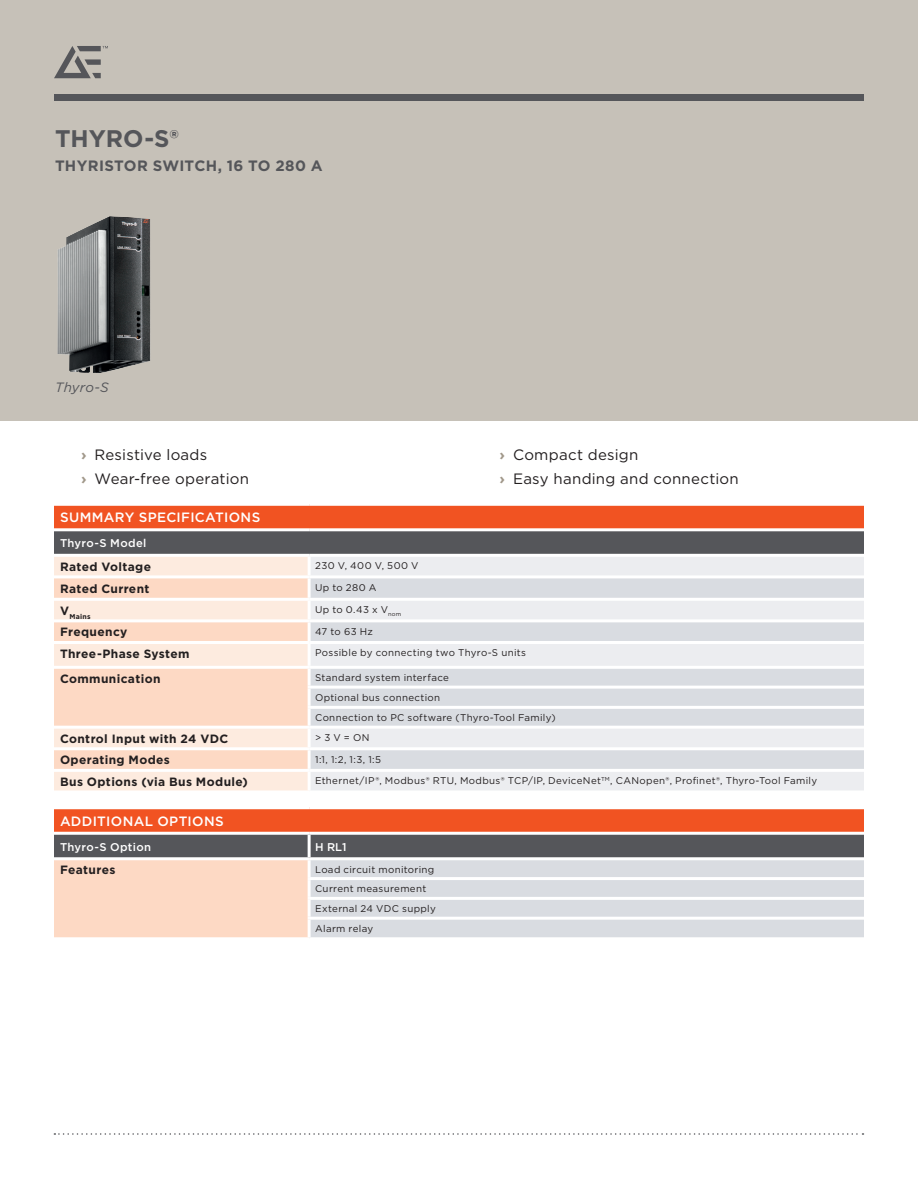
<style>
.page{position:relative;width:918px;height:1188px;background:#fff}
.page>*{position:absolute;margin:0;border:0;box-sizing:border-box;transform-origin:0 0}
.HeadGray{font:700 24px "Gotham";color:#55565a}
.Bullet{font:15px "Gotham";letter-spacing:.02em;color:#231f20}
.HeadSubGray{font:700 15px "Gotham";letter-spacing:.02em;color:#55565a}
.TableHead{font:500 13.5px "Gotham";letter-spacing:.025em;color:#fff}
.t1{font:italic 13.5px "Gotham";letter-spacing:.015em;color:#55565a}
.TableLeftColumnHead{font:700 12px "Gotham";letter-spacing:.03em;color:#231f20}
.TableHead2{font:500 11.25px "Gotham";letter-spacing:.025em;color:#fff}
.copy_neu{font:500 11.25px "Gotham";color:#fff}
.TableContents{font:9.75px "Gotham";letter-spacing:.035em;color:#231f20}
.TableLeftColumnHead-2{font:700 7.05px "Gotham";letter-spacing:.04em;color:#231f20}
.s1{font-weight:700;color:#a1988a}
</style>
<div class="page">
<div style="left:0;top:0;width:918px;height:421px;background:#c6c1b8"></div>
<img style="left:57px;top:216px;width:93px;height:157px">
<div style="left:54px;top:504px;width:810px;height:26px;background:#f15322"></div>
<div style="left:54px;top:530px;width:810px;height:25px;background:#55565a"></div>
<div style="left:54px;top:557px;width:254px;height:233px;background:#fdebdf"></div>
<div style="left:311px;top:557px;width:553px;height:233px;background:#ecedf0"></div>
<svg style="left:54px;top:578px;width:254px;height:191px;background:#fddfcd"></svg>
<svg style="left:311px;top:578px;width:553px;height:191px;background:#e0e2e6"></svg>
<hr style="left:54px;top:503px;width:255px;height:3px;background:#fff">
<hr style="left:309px;top:503px;width:555px;height:3px;background:#fff">
<hr style="left:54px;top:528px;width:255px;height:3px;background:#fff">
<hr style="left:309px;top:528px;width:555px;height:3px;background:#fff">
<hr style="left:309px;top:554px;width:555px;height:3px;background:#fff">
<hr style="left:54px;top:575px;width:255px;height:3px;background:#fff">
<hr style="left:309px;top:575px;width:555px;height:3px;background:#fff">
<hr style="left:54px;top:598px;width:255px;height:3px;background:#fff">
<hr style="left:309px;top:598px;width:555px;height:3px;background:#fff">
<hr style="left:54px;top:619px;width:255px;height:3px;background:#fff">
<hr style="left:309px;top:619px;width:555px;height:3px;background:#fff">
<hr style="left:54px;top:641px;width:255px;height:3px;background:#fff">
<hr style="left:309px;top:641px;width:555px;height:3px;background:#fff">
<hr style="left:54px;top:666px;width:255px;height:3px;background:#fff">
<hr style="left:309px;top:666px;width:555px;height:3px;background:#fff">
<hr style="left:308px;top:686px;width:556px;height:3px;background:#fff">
<hr style="left:308px;top:706px;width:556px;height:3px;background:#fff">
<hr style="left:54px;top:726px;width:255px;height:3px;background:#fff">
<hr style="left:309px;top:726px;width:555px;height:3px;background:#fff">
<hr style="left:54px;top:747px;width:255px;height:3px;background:#fff">
<hr style="left:309px;top:747px;width:555px;height:3px;background:#fff">
<hr style="left:54px;top:769px;width:255px;height:3px;background:#fff">
<hr style="left:309px;top:769px;width:555px;height:3px;background:#fff">
<hr style="left:54px;top:554px;width:255px;height:3px;background:#fff">
<div style="left:54px;top:808px;width:810px;height:25px;background:#f15322"></div>
<div style="left:54px;top:835px;width:810px;height:22px;background:#55565a"></div>
<div style="left:54px;top:859px;width:255px;height:80px;background:#fdd9c4"></div>
<div style="left:311px;top:860px;width:553px;height:77px;background:#d9dce1"></div>
<hr style="left:54px;top:806px;width:255px;height:3px;background:#fff">
<hr style="left:309px;top:806px;width:555px;height:3px;background:#fff">
<hr style="left:54px;top:832px;width:255px;height:3px;background:#fff">
<hr style="left:309px;top:832px;width:555px;height:3px;background:#fff">
<hr style="left:308px;top:877px;width:556px;height:3px;background:#fff">
<hr style="left:308px;top:897px;width:556px;height:3px;background:#fff">
<hr style="left:308px;top:917px;width:556px;height:3px;background:#fff">
<hr style="left:54px;top:937px;width:255px;height:3px;background:#fff">
<hr style="left:308px;top:860px;width:3px;height:17px;background:#fff">
<hr style="left:308px;top:880px;width:3px;height:17px;background:#fff">
<hr style="left:308px;top:900px;width:3px;height:17px;background:#fff">
<hr style="left:308px;top:920px;width:3px;height:17px;background:#fff">
<hr style="left:308px;top:835px;width:3px;height:22px;background:#fff">
<hr style="left:54px;top:857px;width:255px;height:3px;background:#fff">
<div style="left:54px;top:94px;width:810px;height:7px;background:#55565a"></div>
<svg style="left:54px;top:46px;width:54px;height:32px"></svg>
<svg style="left:54px;top:1133px;width:809px;height:2px"></svg>
<p class="HeadGray" style="left:55px;top:122px;width:125px">THYRO-S®</p>
<p class="HeadSubGray" style="left:55px;top:156px;width:269px">THYRISTOR SWITCH, 16 TO 280 A</p>
<p class="t1" style="left:55px;top:379px;width:55px">Thyro-S</p>
<p class="Bullet" style="left:81px;top:445px;width:128px"><span class="s1">›</span> Resistive loads</p>
<p class="Bullet" style="left:81px;top:469px;width:170px"><span class="s1">›</span> Wear-free operation</p>
<p class="Bullet" style="left:500px;top:445px;width:140px"><span class="s1">›</span> Compact design</p>
<p class="Bullet" style="left:500px;top:469px;width:241px"><span class="s1">›</span> Easy handing and connection</p>
<p class="TableHead" style="left:60px;top:509px;width:202px">SUMMARY SPECIFICATIONS</p>
<p class="TableHead2" style="left:60px;top:536px;width:88px">Thyro-S Model</p>
<p class="TableLeftColumnHead" style="left:60px;top:559px;width:93px">Rated Voltage</p>
<p class="TableContents" style="left:315px;top:559px;width:105px">230 V, 400 V, 500 V</p>
<p class="TableLeftColumnHead" style="left:60px;top:580px;width:91px">Rated Current</p>
<p class="TableContents" style="left:315px;top:581px;width:63px">Up to 280 A</p>
<p class="TableLeftColumnHead-2" style="left:60px;top:612px;width:32px"><sup>V</sup>Mains</p>
<p class="TableContents" style="left:315px;top:603px;width:88px">Up to 0.43 x V<sub>nom</sub></p>
<p class="TableLeftColumnHead" style="left:60px;top:624px;width:69px">Frequency</p>
<p class="TableContents" style="left:315px;top:625px;width:59px">47 to 63 Hz</p>
<p class="TableLeftColumnHead" style="left:60px;top:646px;width:131px">Three-Phase System</p>
<p class="TableContents" style="left:315px;top:647px;width:212px">Possible by connecting two Thyro-S units</p>
<p class="TableLeftColumnHead" style="left:60px;top:671px;width:102px">Communication</p>
<p class="TableContents" style="left:315px;top:671px;width:135px">Standard system interface</p>
<p class="TableContents" style="left:315px;top:691px;width:127px">Optional bus connection</p>
<p class="TableContents" style="left:315px;top:711px;width:242px">Connection to PC software (Thyro-Tool Family)</p>
<p class="TableLeftColumnHead" style="left:60px;top:731px;width:170px">Control Input with 24 VDC</p>
<p class="TableContents" style="left:315px;top:731px;width:56px">&gt; 3 V = ON</p>
<p class="TableLeftColumnHead" style="left:60px;top:752px;width:111px">Operating Modes</p>
<p class="TableContents" style="left:315px;top:753px;width:67px">1:1, 1:2, 1:3, 1:5</p>
<p class="TableLeftColumnHead" style="left:60px;top:774px;width:189px">Bus Options (via Bus Module)</p>
<p class="TableContents" style="left:315px;top:774px;width:504px">Ethernet/IP®, Modbus® RTU, Modbus® TCP/IP, DeviceNet<sup>TM</sup>, CANopen®, Profinet®, Thyro-Tool Family</p>
<p class="TableHead" style="left:60px;top:812px;width:165px">ADDITIONAL OPTIONS</p>
<p class="TableHead2" style="left:60px;top:839px;width:93px">Thyro-S Option</p>
<p class="copy_neu" style="left:315px;top:839px;width:33px">H RL1</p>
<p class="TableLeftColumnHead" style="left:60px;top:862px;width:57px">Features</p>
<p class="TableContents" style="left:315px;top:863px;width:121px">Load circuit monitoring</p>
<p class="TableContents" style="left:315px;top:883px;width:113px">Current measurement</p>
<p class="TableContents" style="left:315px;top:902px;width:122px">External 24 VDC supply</p>
<p class="TableContents" style="left:315px;top:922px;width:60px">Alarm relay</p>
</div>
